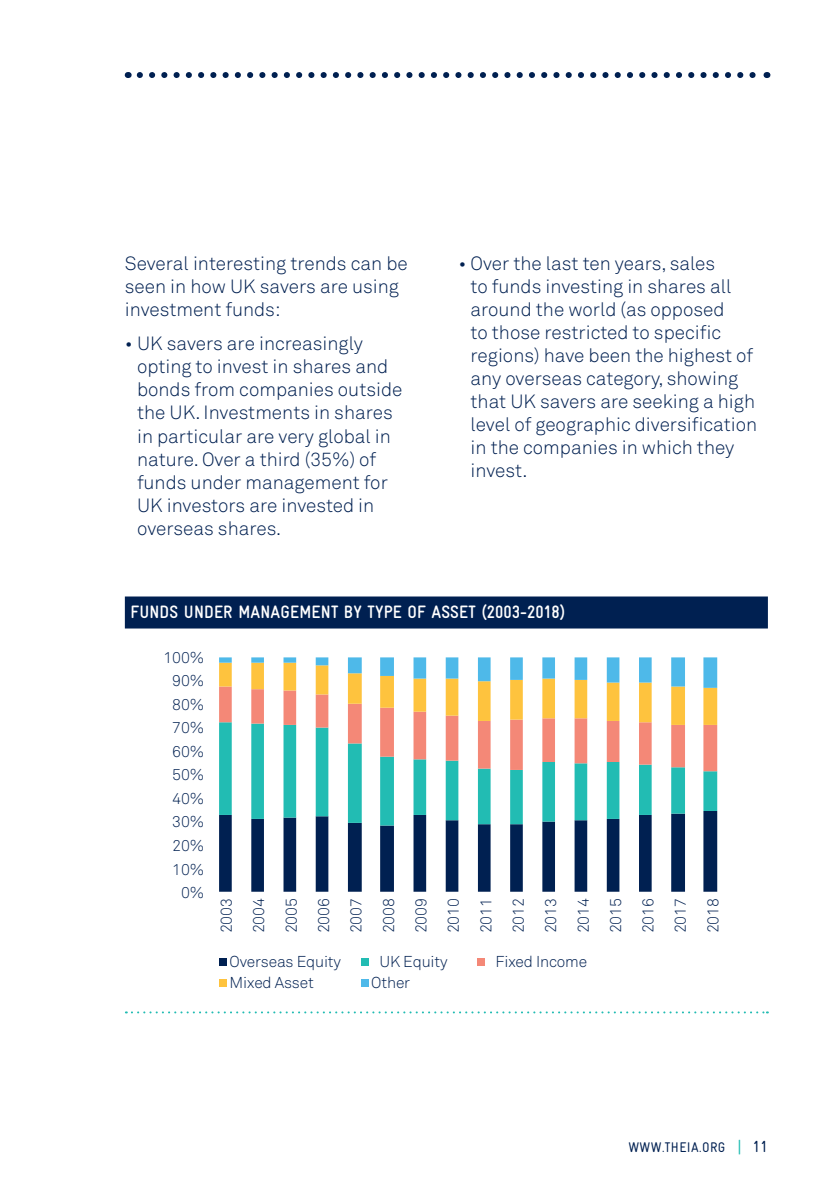
<style>
.page{position:relative;width:840px;height:1191px;background:#fff}
.page>*{position:absolute;margin:0;border:0;box-sizing:border-box;transform-origin:0 0}
.t1{font:300 19px/23px "Akkurat Std";color:#002051}
.figurehead{font:700 18px "Gravur Condensed";letter-spacing:.01em;color:#fff}
.t2{font:300 15.6px/32.4px "Akkurat Std";letter-spacing:-.01em;color:#002051;text-align:justify}
.t3{font:14px "Gravur Condensed";letter-spacing:.03em;color:#002051}
.s1{font-size:16px;color:#22bcb3}
.s2{font-size:16px}
</style>
<div class="page">
<svg style="left:140px;top:72px;width:616px;height:6px"></svg>
<div style="left:125px;top:596px;width:642px;height:32px;background:#002051"></div>
<svg style="left:126px;top:1011px;width:641px;height:2px"></svg>
<div style="left:219px;top:958px;width:8px;height:7px;background:#002051"></div>
<div style="left:360px;top:958px;width:8px;height:7px;background:#22bcb3"></div>
<div style="left:477px;top:958px;width:7px;height:7px;background:#f48877"></div>
<div style="left:219px;top:978px;width:7px;height:8px;background:#fec33e"></div>
<div style="left:360px;top:978px;width:8px;height:8px;background:#4eb9e9"></div>
<svg style="left:219px;top:825px;width:497px;height:66px"></svg>
<svg style="left:219px;top:771px;width:497px;height:54px"></svg>
<svg style="left:219px;top:725px;width:497px;height:46px"></svg>
<svg style="left:219px;top:657px;width:497px;height:68px"></svg>
<p class="t1" style="left:125px;top:252px;width:284px">Several interesting trends can be seen in how UK savers are using investment funds:</p>
<p class="t1" style="left:137px;top:332px;width:267px;text-indent:-12px">• UK savers are increasingly opting to invest in shares and bonds from companies outside the UK. Investments in shares in particular are very global in nature. Over a third (35%) of funds under management for<br>UK investors are invested in overseas shares.</p>
<p class="t1" style="left:470px;top:252px;width:288px;text-indent:-12px">• Over the last ten years, sales<br>to funds investing in shares all around the world (as opposed<br>to those restricted to specific regions) have been the highest of any overseas category, showing that UK savers are seeking a high level of geographic diversification in the companies in which they invest.</p>
<p class="figurehead" style="left:130px;top:602px;width:436px">FUNDS UNDER MANAGEMENT BY TYPE OF ASSET (2003-2018)</p>
<p class="t2" style="left:163px;top:645px;width:42px;line-height:23.6px;text-align:right">100%<br>90%<br>80%<br>70%<br>60%<br>50%<br>40%<br>30%<br>20%<br>10%<br>0%</p>
<p class="t2" style="left:210px;top:933px;width:37px;rotate:-90deg">2003<br>2004<br>2005<br>2006<br>2007<br>2008<br>2009<br>2010<br>2011<br>2012<br>2013<br>2014<br>2015<br>2016<br>2017<br>2018</p>
<p class="t2" style="left:229px;top:945px;width:113px">Overseas Equity</p>
<p class="t2" style="left:379px;top:945px;width:70px">UK Equity</p>
<p class="t2" style="left:495px;top:945px;width:93px">Fixed Income</p>
<p class="t2" style="left:229px;top:966px;width:86px">Mixed Asset</p>
<p class="t2" style="left:371px;top:966px;width:40px">Other</p>
<p class="t3" style="left:628px;top:1139px;width:141px">WWW.THEIA.ORG <span class="s1">|</span> <span class="s2">11</span></p>
</div>
